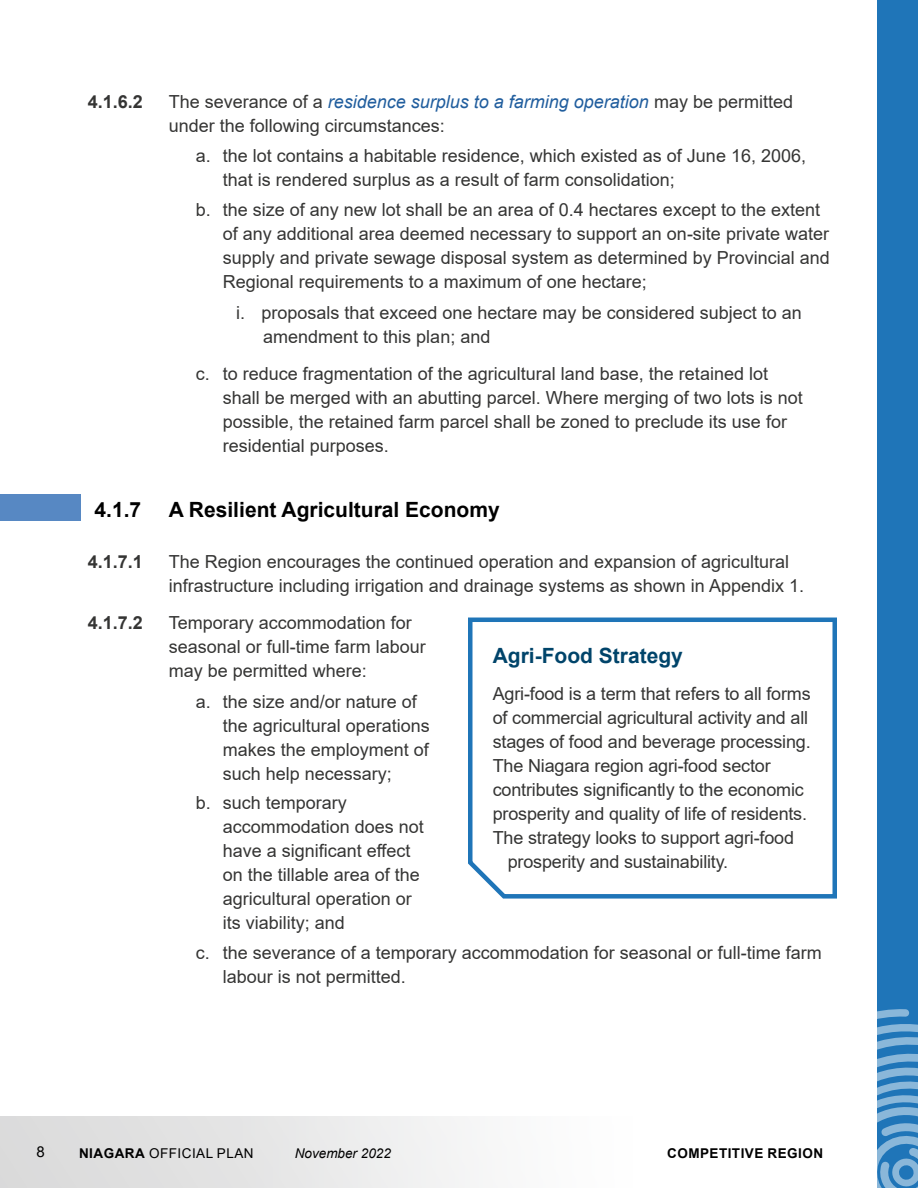
<style>
.page{position:relative;width:918px;height:1188px;background:#fff}
.page>*{position:absolute;margin:0;border:0;box-sizing:border-box;transform-origin:0 0}
.H3_-_0_0_0{font:700 21px "Arial";color:#000}
.text_box_title{font:700 21px "Arial";color:#00446a}
.Body_indent_0_0_0{font:18px/24px "Arial";color:#353534}
.Body{font:18px "Arial";letter-spacing:-.01em;color:#353534}
.Body_indent_0_0_0-2{font:700 18px "Arial";color:#353534}
.t1{font:15px "Arial";color:#000}
.t2{font:13.5px "Arial";letter-spacing:.035em;color:#000}
.t3{font:700 13.5px "Arial";letter-spacing:.035em;color:#000}
.t4{font:italic 13.5px "Arial";color:#000}
.s1{font-style:italic;color:#215e9e}
.s2{font-weight:700}
</style>
<div class="page">
<div style="left:0;top:1117px;width:878px;height:71px;background:linear-gradient(to right,#dadadb,#fff)"></div>
<div style="left:878px;top:0;width:40px;height:1188px;background:#1f75b8"></div>
<svg style="left:876px;top:1008px;width:42px;height:180px"></svg>
<div style="left:0;top:494px;width:81px;height:27px;background:#5788c3"></div>
<svg style="left:468px;top:617px;width:369px;height:282px"></svg>
<p class="Body_indent_0_0_0-2" style="left:88px;top:89px;width:57px">4.1.6.2</p>
<p class="Body_indent_0_0_0" style="left:169px;top:89px;width:626px">The severance of a <span class="s1">residence surplus to a farming operation</span> may be permitted under the following circumstances:</p>
<p class="Body_indent_0_0_0" style="left:223px;top:144px;width:585px;text-indent:-27px">a. the lot contains a habitable residence, which existed as of June 16, 2006, that is rendered surplus as a result of farm consolidation;</p>
<p class="Body_indent_0_0_0" style="left:223px;top:197px;width:609px;text-indent:-27px">b. the size of any new lot shall be an area of 0.4 hectares except to the extent of any additional area deemed necessary to support an on-site private water supply and private sewage disposal system as determined by Provincial and Regional requirements to a maximum of one hectare;</p>
<p class="Body_indent_0_0_0" style="left:263px;top:300px;width:540px;text-indent:-27px">i. proposals that exceed one hectare may be considered subject to an amendment to this plan; and</p>
<p class="Body_indent_0_0_0" style="left:223px;top:362px;width:582px;text-indent:-27px">c. to reduce fragmentation of the agricultural land base, the retained lot shall be merged with an abutting parcel. Where merging of two lots is not possible, the retained farm parcel shall be zoned to preclude its use for residential purposes.</p>
<h3 class="H3_-_0_0_0" style="left:94px;top:494px;width:48px">4.1.7</h3>
<h3 class="H3_-_0_0_0" style="left:169px;top:494px;width:333px">A Resilient Agricultural Economy</h3>
<p class="Body_indent_0_0_0-2" style="left:88px;top:548px;width:57px">4.1.7.1</p>
<p class="Body_indent_0_0_0" style="left:169px;top:549px;width:637px">The Region encourages the continued operation and expansion of agricultural infrastructure including irrigation and drainage systems as shown in Appendix 1.</p>
<p class="Body_indent_0_0_0-2" style="left:88px;top:610px;width:57px">4.1.7.2</p>
<p class="Body_indent_0_0_0" style="left:169px;top:611px;width:259px">Temporary accommodation for seasonal or full-time farm labour may be permitted where:</p>
<p class="Body_indent_0_0_0" style="left:223px;top:689px;width:209px;text-indent:-27px">a. the size and/or nature of the agricultural operations makes the employment of such help necessary;</p>
<p class="Body_indent_0_0_0" style="left:223px;top:791px;width:203px;text-indent:-27px">b. such temporary accommodation does not have a significant effect on the tillable area of the agricultural operation or its viability; and</p>
<p class="Body_indent_0_0_0" style="left:223px;top:940px;width:601px;text-indent:-27px">c. the severance of a temporary accommodation for seasonal or full-time farm labour is not permitted.</p>
<p class="text_box_title" style="left:493px;top:641px;width:192px">Agri-Food Strategy</p>
<p class="Body" style="left:493px;top:682px;width:319px">Agri-food is a term that refers to all forms</p>
<p class="Body" style="left:493px;top:706px;width:317px">of commercial agricultural activity and all</p>
<p class="Body" style="left:493px;top:730px;width:319px">stages of food and beverage processing.</p>
<p class="Body" style="left:493px;top:754px;width:279px">The Niagara region agri-food sector</p>
<p class="Body" style="left:493px;top:778px;width:313px">contributes significantly to the economic</p>
<p class="Body" style="left:493px;top:802px;width:316px">prosperity and quality of life of residents.</p>
<p class="Body" style="left:493px;top:826px;width:303px">The strategy looks to support agri-food</p>
<p class="Body" style="left:508px;top:850px;width:222px">prosperity and sustainability.</p>
<p class="t1" style="left:37px;top:1142px;width:10px">8</p>
<p class="t2" style="left:79px;top:1144px;width:176px"><span class="s2">NIAGARA</span> OFFICIAL PLAN</p>
<p class="t4" style="left:295px;top:1144px;width:98px">November 2022</p>
<p class="t3" style="left:667px;top:1144px;width:158px">COMPETITIVE REGION</p>
</div>
